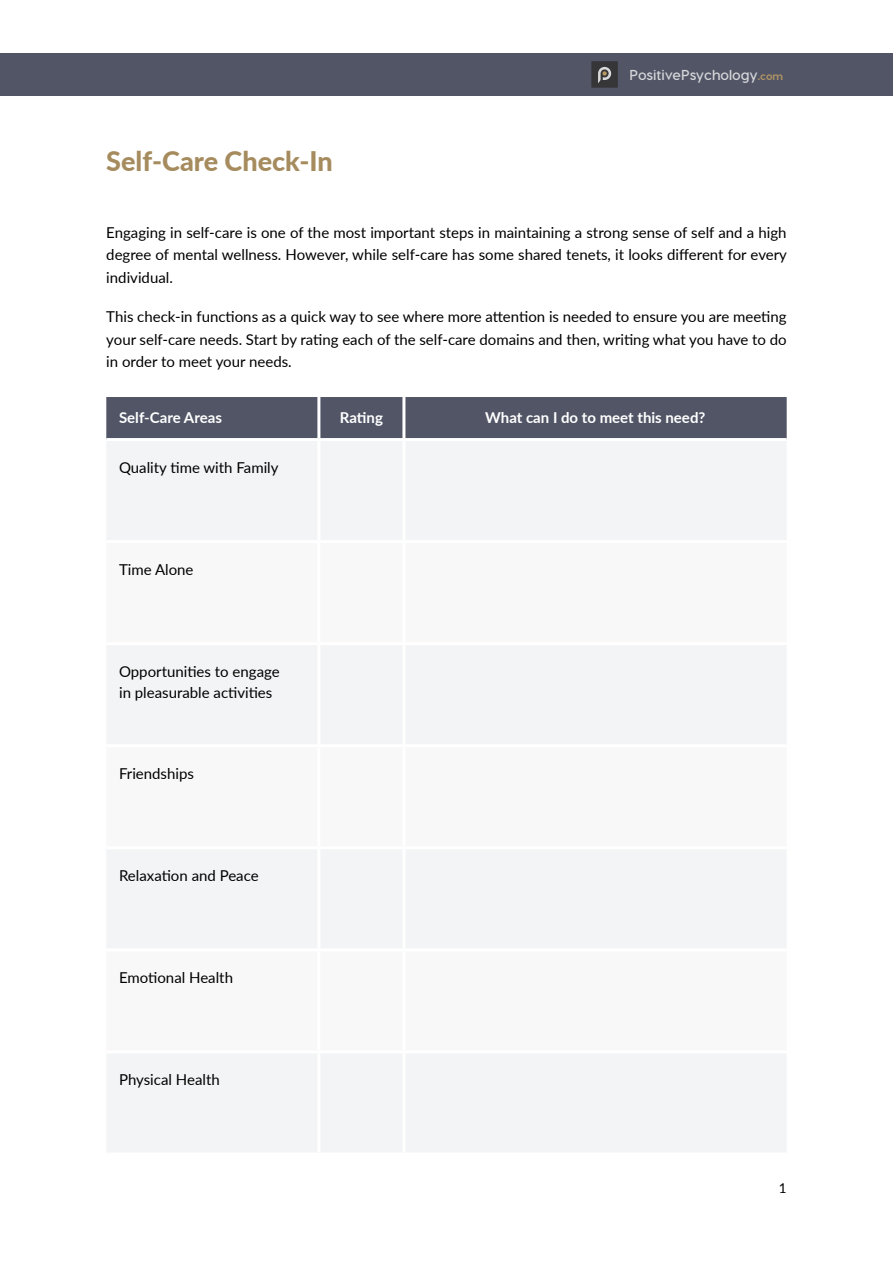
<style>
.page{position:relative;width:893px;height:1263px;background:#fff}
.page>*{position:absolute;margin:0;border:0;box-sizing:border-box;transform-origin:0 0}
.t1{font:800 27px "Lato";color:#a58b5d}
.t2{font:15px/22.5px "Lato";color:#000;text-align:justify}
.t3{font:700 15px "Lato";color:#fff}
.t4{font:700 14.4px "Visby CF";color:#d6d7da}
.t5{font:13.5px "Lato";color:#000}
.s1{font-weight:800;font-size:10.8px;color:#af9364}
</style>
<div class="page">
<div style="left:0;top:53px;width:893px;height:43px;background:#525566"></div>
<div style="left:591px;top:61px;width:27px;height:27px;background:#363638"></div>
<svg style="left:598px;top:67px;width:13px;height:16px"></svg>
<div style="left:106px;top:397px;width:681px;height:41px;background:#525566"></div>
<div style="left:107px;top:441px;width:679px;height:711px;background:#f3f4f5"></div>
<svg style="left:107px;top:543px;width:679px;height:507px"></svg>
<hr style="left:317px;top:397px;width:3px;height:41px;background:#fff">
<hr style="left:402px;top:397px;width:3px;height:41px;background:#fff">
<hr style="left:317px;top:441px;width:3px;height:99px;background:#fff">
<hr style="left:402px;top:441px;width:3px;height:99px;background:#fff">
<hr style="left:106px;top:540px;width:213px;height:3px;background:#fff">
<hr style="left:319px;top:540px;width:85px;height:3px;background:#fff">
<hr style="left:317px;top:543px;width:3px;height:99px;background:#fff">
<hr style="left:404px;top:540px;width:383px;height:3px;background:#fff">
<hr style="left:402px;top:543px;width:3px;height:99px;background:#fff">
<hr style="left:106px;top:642px;width:213px;height:3px;background:#fff">
<hr style="left:319px;top:642px;width:85px;height:3px;background:#fff">
<hr style="left:317px;top:645px;width:3px;height:99px;background:#fff">
<hr style="left:404px;top:642px;width:383px;height:3px;background:#fff">
<hr style="left:402px;top:645px;width:3px;height:99px;background:#fff">
<hr style="left:106px;top:744px;width:213px;height:3px;background:#fff">
<hr style="left:319px;top:744px;width:85px;height:3px;background:#fff">
<hr style="left:317px;top:747px;width:3px;height:99px;background:#fff">
<hr style="left:404px;top:744px;width:383px;height:3px;background:#fff">
<hr style="left:402px;top:747px;width:3px;height:99px;background:#fff">
<hr style="left:106px;top:846px;width:213px;height:3px;background:#fff">
<hr style="left:319px;top:846px;width:85px;height:3px;background:#fff">
<hr style="left:317px;top:849px;width:3px;height:99px;background:#fff">
<hr style="left:404px;top:846px;width:383px;height:3px;background:#fff">
<hr style="left:402px;top:849px;width:3px;height:99px;background:#fff">
<hr style="left:106px;top:948px;width:213px;height:3px;background:#fff">
<hr style="left:319px;top:948px;width:85px;height:3px;background:#fff">
<hr style="left:317px;top:951px;width:3px;height:99px;background:#fff">
<hr style="left:404px;top:948px;width:383px;height:3px;background:#fff">
<hr style="left:402px;top:951px;width:3px;height:99px;background:#fff">
<hr style="left:106px;top:1050px;width:213px;height:3px;background:#fff">
<hr style="left:319px;top:1050px;width:85px;height:3px;background:#fff">
<hr style="left:317px;top:1053px;width:3px;height:99px;background:#fff">
<hr style="left:404px;top:1050px;width:383px;height:3px;background:#fff">
<hr style="left:402px;top:1053px;width:3px;height:99px;background:#fff">
<h1 class="t1" style="left:106px;top:141px;width:228px">Self-Care Check-In</h1>
<p class="t4" style="left:629px;top:66px;width:155px">PositivePsychology<span class="s1">.com</span></p>
<p class="t2" style="left:106px;top:220px;width:682px">Engaging in self-care is one of the most important steps in maintaining a strong sense of self and a high degree of mental wellness. However, while self-care has some shared tenets, it looks different for every individual.</p>
<p class="t2" style="left:106px;top:305px;width:682px">This check-in functions as a quick way to see where more attention is needed to ensure you are meeting your self-care needs. Start by rating each of the self-care domains and then, writing what you have to do in order to meet your needs.</p>
<p class="t3" style="left:119px;top:407px;width:104px">Self-Care Areas</p>
<p class="t3" style="left:340px;top:407px;width:45px">Rating</p>
<p class="t3" style="left:485px;top:407px;width:222px">What can I do to meet this need?</p>
<p class="t2" style="left:119px;top:455px;width:161px">Quality time with Family</p>
<p class="t2" style="left:119px;top:558px;width:76px">Time Alone</p>
<p class="t2" style="left:119px;top:660px;width:162px;line-height:21px">Opportunities to engage in pleasurable activities</p>
<p class="t2" style="left:119px;top:762px;width:76px">Friendships</p>
<p class="t2" style="left:119px;top:864px;width:141px">Relaxation and Peace</p>
<p class="t2" style="left:119px;top:966px;width:115px">Emotional Health</p>
<p class="t2" style="left:119px;top:1068px;width:102px">Physical Health</p>
<p class="t5" style="left:779px;top:1178px;width:9px">1</p>
</div>
